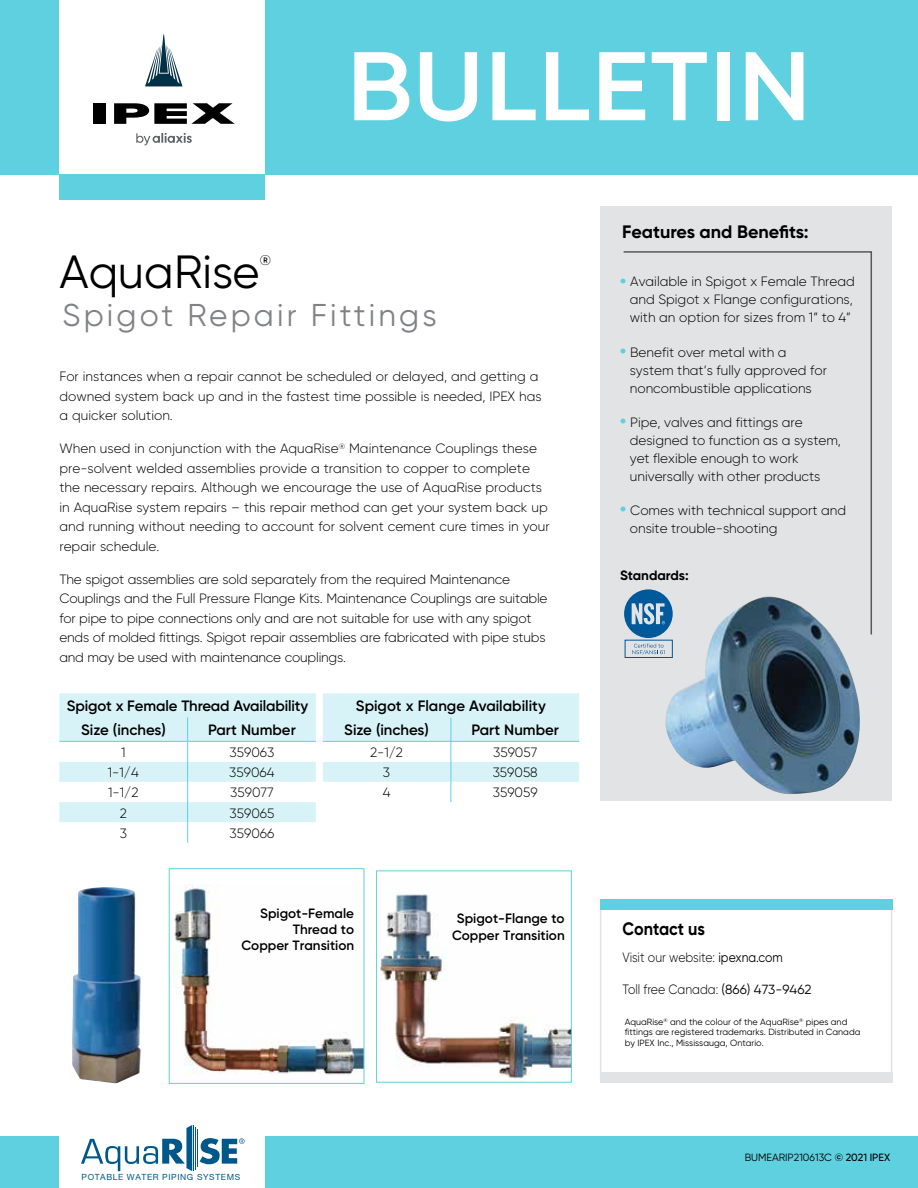
<style>
.page{position:relative;width:918px;height:1188px;background:#fff}
.page>*{position:absolute;margin:0;border:0;box-sizing:border-box;transform-origin:0 0}
.t1{font:600 97.2px "Gilroy";letter-spacing:.01em;color:#fff;scale:1.11 1}
.t2{font:46.5px "Gilroy";color:#000}
.t3{font:31.5px "Gilroy";letter-spacing:.1em;color:#808285}
.t4{font:700 18px "Gilroy";color:#000}
.t5{font:700 18px "Gilroy";color:#000;scale:.9 1}
.t6{font:600 15px "Gilroy";color:#000}
.t7{font:13.95px "Gilroy";color:#000}
.t8{font:300 13.5px/19.5px "Gilroy";color:#000}
.t9{font:600 13.5px/16.2px "Gilroy";color:#000;text-align:center}
.t10{font:300 13.5px "Gilroy";color:#000;scale:.9 1}
.t11{font:700 13.5px "Gilroy";color:#000}
.t12{font:10.5px "Gilroy";color:#000}
.t13{font:9px/10.8px "Gilroy";color:#000}
.t14{font:8.4px "Helvetica Neue CE";letter-spacing:.075em;color:#00588a}
.s1{font-size:28.5px;color:#5fd0df}
.s2{font-weight:400}
.s3{font-weight:400;font-size:13.2px}
.s4{font-weight:500}
</style>
<div class="page">
<div style="left:0;top:0;width:918px;height:174px;background:#5fd0df"></div>
<div style="left:0;top:1136px;width:918px;height:52px;background:#5fd0df"></div>
<div style="left:59px;top:0;width:206px;height:193px;background:#fff"></div>
<div style="left:93px;top:103px;width:13px;height:21px;background:#000"></div>
<svg style="left:114px;top:103px;width:121px;height:21px"></svg>
<svg style="left:145px;top:34px;width:38px;height:52px"></svg>
<svg style="left:136px;top:133px;width:56px;height:13px"></svg>
<div style="left:59px;top:1132px;width:206px;height:56px;background:#fff"></div>
<div style="left:600px;top:206px;width:291px;height:594px;background:#e2e3e4"></div>
<svg style="left:623px;top:251px;width:249px;height:384px"></svg>
<div style="left:59px;top:174px;width:206px;height:26px;background:#5fd0df"></div>
<hr style="left:193px;top:1125px;width:1px;height:46px;background:#00588a">
<hr style="left:195px;top:1127px;width:1px;height:42px;background:#00588a">
<hr style="left:197px;top:1129px;width:1px;height:38px;background:#00588a">
<svg style="left:81px;top:1125px;width:111px;height:46px"></svg>
<svg style="left:200px;top:1138px;width:45px;height:26px"></svg>
<img style="left:72px;top:887px;width:69px;height:196px">
<img style="left:662px;top:596px;width:201px;height:199px">
<div style="left:625px;top:640px;width:48px;height:18px;border:1px solid #005596"></div>
<svg style="left:632px;top:644px;width:33px;height:11px"></svg>
<svg style="left:624px;top:589px;width:49px;height:49px"></svg>
<img style="left:171px;top:884px;width:191px;height:191px">
<div style="left:169px;top:868px;width:195px;height:216px;border:1px solid #5fd0df"></div>
<img style="left:378px;top:894px;width:192px;height:185px">
<div style="left:376px;top:870px;width:196px;height:213px;border:1px solid #5fd0df"></div>
<svg style="left:59px;top:693px;width:520px;height:150px;fill:#d7f3f7"></svg>
<div style="left:323px;top:802px;width:256px;height:41px;background:#fff"></div>
<hr style="left:59px;top:741px;width:129px;height:1px;background:#5fd0df">
<hr style="left:188px;top:741px;width:128px;height:1px;background:#5fd0df">
<hr style="left:323px;top:741px;width:128px;height:1px;background:#5fd0df">
<hr style="left:451px;top:741px;width:128px;height:1px;background:#5fd0df">
<svg style="left:187px;top:717px;width:1px;height:126px"></svg>
<svg style="left:451px;top:717px;width:1px;height:85px"></svg>
<hr style="left:600px;top:899px;width:1px;height:184px;background:#e2e3e4">
<hr style="left:891px;top:899px;width:1px;height:184px;background:#e2e3e4">
<div style="left:600px;top:899px;width:292px;height:11px;background:#5fd0df"></div>
<div style="left:600px;top:1072px;width:292px;height:11px;background:#e2e3e4"></div>
<h1 class="t1" style="left:347px;top:26px;width:420px">BULLETIN</h1>
<h2 class="t2" style="left:60px;top:243px;width:202px">AquaRise</h2>
<p class="t7" style="left:260px;top:251px;width:13px">®</p>
<h3 class="t3" style="left:62px;top:295px;width:376px">Spigot Repair Fittings</h3>
<p class="t8" style="left:59px;top:367px;width:484px">For instances when a repair cannot be scheduled or delayed, and getting a downed system back up and in the fastest time possible is needed, IPEX has a quicker solution.</p>
<p class="t8" style="left:59px;top:439px;width:492px">When used in conjunction with the AquaRise<sup>®</sup> Maintenance Couplings these pre-solvent welded assemblies provide a transition to copper to complete the necessary repairs. Although we encourage the use of AquaRise products in AquaRise system repairs – this repair method can get your system back up and running without needing to account for solvent cement cure times in your repair schedule.</p>
<p class="t8" style="left:59px;top:569px;width:490px">The spigot assemblies are sold separately from the required Maintenance Couplings and the Full Pressure Flange Kits. Maintenance Couplings are suitable for pipe to pipe connections only and are not suitable for use with any spigot ends of molded fittings. Spigot repair assemblies are fabricated with pipe stubs and may be used with maintenance couplings.</p>
<p class="t6" style="left:67px;top:697px;width:243px">Spigot x Female Thread Availability</p>
<p class="t6" style="left:356px;top:697px;width:191px">Spigot x Flange Availability</p>
<p class="t6" style="left:81px;top:721px;width:86px">Size (inches)</p>
<p class="t6" style="left:208px;top:721px;width:89px">Part Number</p>
<p class="t6" style="left:344px;top:721px;width:86px">Size (inches)</p>
<p class="t6" style="left:471px;top:721px;width:89px">Part Number</p>
<p class="t8" style="left:121px;top:742px;width:6px">1</p>
<p class="t8" style="left:230px;top:742px;width:46px">359063</p>
<p class="t8" style="left:370px;top:742px;width:35px">2-1/2</p>
<p class="t8" style="left:493px;top:742px;width:46px">359057</p>
<p class="t8" style="left:108px;top:763px;width:33px">1-1/4</p>
<p class="t8" style="left:229px;top:763px;width:47px">359064</p>
<p class="t8" style="left:383px;top:763px;width:9px">3</p>
<p class="t8" style="left:493px;top:763px;width:47px">359058</p>
<p class="t8" style="left:108px;top:783px;width:32px">1-1/2</p>
<p class="t8" style="left:230px;top:783px;width:45px">359077</p>
<p class="t8" style="left:383px;top:783px;width:9px">4</p>
<p class="t8" style="left:493px;top:783px;width:46px">359059</p>
<p class="t8" style="left:120px;top:803px;width:9px">2</p>
<p class="t8" style="left:230px;top:803px;width:46px">359065</p>
<p class="t8" style="left:120px;top:823px;width:9px">3</p>
<p class="t8" style="left:230px;top:823px;width:46px">359066</p>
<p class="t9" style="left:241px;top:905px;width:114px;text-align:right">Spigot-Female<br>Thread to<br>Copper Transition</p>
<p class="t14" style="left:82px;top:1172px;width:160px">POTABLE WATER PIPING SYSTEMS</p>
<p class="t9" style="left:452px;top:911px;width:114px">Spigot-Flange to<br>Copper Transition</p>
<h3 class="t4" style="left:622px;top:220px;width:188px">Features and Benefits:</h3>
<p class="t8" style="left:630px;top:272px;width:227px;line-height:18px;text-indent:-11px"><span class="s1">•</span> Available in Spigot x Female Thread and Spigot x Flange configurations, with an option for sizes from 1” to 4”</p>
<p class="t8" style="left:630px;top:343px;width:199px;line-height:18px;text-indent:-11px"><span class="s1">•</span> Benefit over metal with a system that’s fully approved for noncombustible applications</p>
<p class="t8" style="left:630px;top:413px;width:213px;line-height:18px;text-indent:-11px"><span class="s1">•</span> Pipe, valves and fittings are designed to function as a system, yet flexible enough to work universally with other products</p>
<p class="t8" style="left:630px;top:501px;width:218px;line-height:18px;text-indent:-11px"><span class="s1">•</span> Comes with technical support and onsite trouble-shooting</p>
<p class="t11" style="left:620px;top:567px;width:70px">Standards:</p>
<h3 class="t5" style="left:623px;top:918px;width:93px">Contact us</h3>
<p class="t10" style="left:623px;top:949px;width:180px">Visit our website: <span class="s2">ipexna.com</span></p>
<p class="t10" style="left:623px;top:981px;width:212px">Toll free Canada: <span class="s3">(866) 473-9462</span></p>
<p class="t13" style="left:625px;top:1016px;width:237px">AquaRise<sup>®</sup> and the colour of the AquaRise<sup>®</sup> pipes and fittings are registered trademarks. Distributed in Canada by IPEX Inc., Mississauga, Ontario.</p>
<p class="t12" style="left:745px;top:1151px;width:147px">BUMEARIP210613C <span class="s4">© 2021 IPEX</span></p>
</div>
